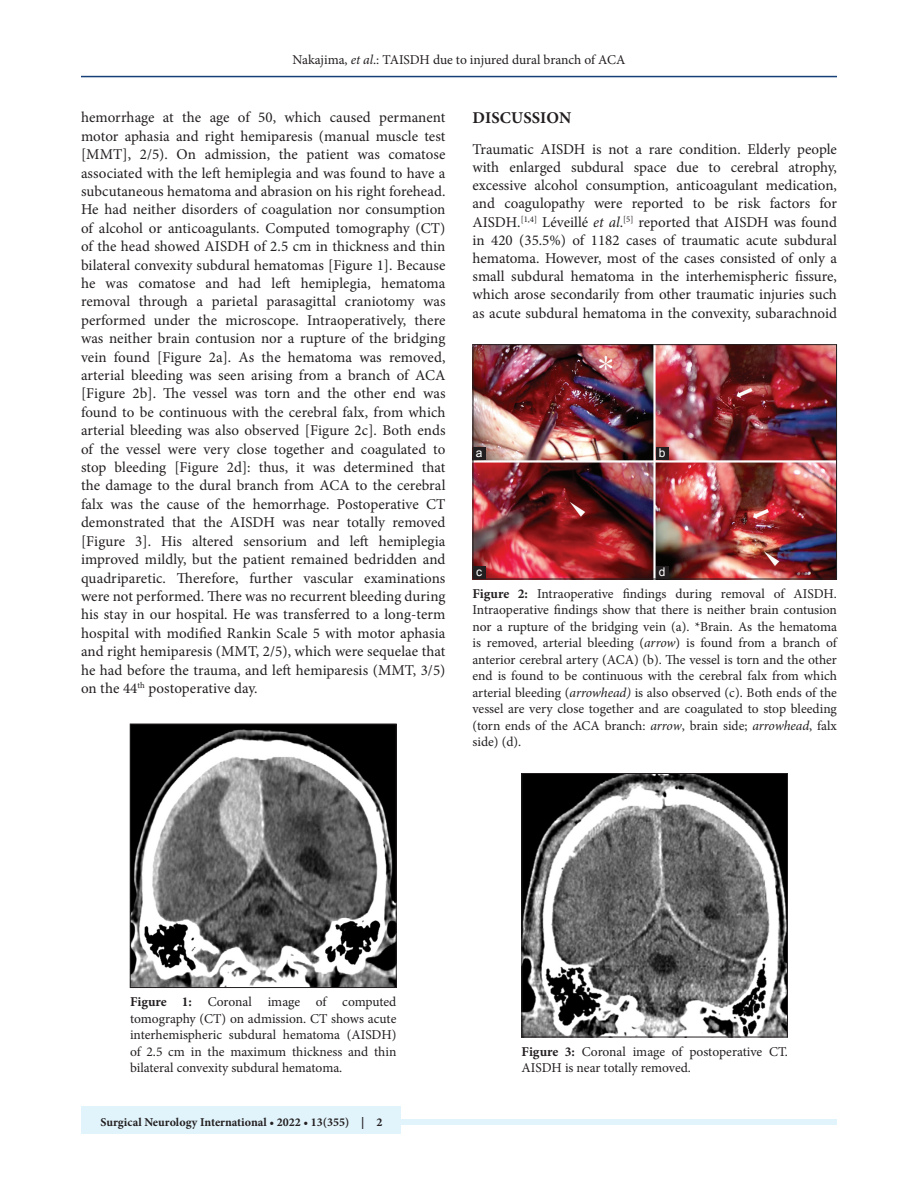
<style>
.page{position:relative;width:918px;height:1188px;background:#fff}
.page>*{position:absolute;margin:0;border:0;box-sizing:border-box;transform-origin:0 0}
.t1{font:700 16.5px "Minion Pro";letter-spacing:.01em;color:#231f20}
.TX{font:15px/18.5px "Minion Pro";color:#231f20;text-align:justify}
.FGC{font:13.5px/16.5px "Minion Pro";letter-spacing:-.005em;color:#231f20;text-align:justify}
.JF{font:700 12px "Minion Pro";color:#231f20}
.LABEL{font:12px "Arial";color:#fff}
.s1{font-style:italic}
.s2{font-weight:700}
</style>
<div class="page">
<img style="left:524px;top:775px;width:262px;height:260px">
<div style="left:522px;top:773px;width:266px;height:264px;border:1px solid #231f20"></div>
<img style="left:132px;top:726px;width:262px;height:260px">
<div style="left:130px;top:724px;width:266px;height:264px;border:1px solid #231f20"></div>
<hr style="left:81px;top:76px;width:756px;height:1px;background:#164077">
<div style="left:81px;top:1119px;width:756px;height:6px;background:#e1f4fc"></div>
<div style="left:81px;top:1106px;width:319px;height:28px;background:#e1f4fc"></div>
<img style="left:475px;top:346px;width:360px;height:231px">
<div style="left:473px;top:344px;width:364px;height:235px;border:1px solid #231f20"></div>
<div style="left:473px;top:447px;width:13px;height:13px;background:#231f20"></div>
<div style="left:656px;top:448px;width:13px;height:12px;background:#231f20"></div>
<div style="left:656px;top:566px;width:13px;height:13px;background:#231f20"></div>
<div style="left:473px;top:566px;width:13px;height:13px;background:#231f20"></div>
<p class="FGC" style="left:293px;top:51px;width:334px">Nakajima, <span class="s1">et al</span>.: TAISDH due to injured dural branch of ACA</p>
<p class="TX" style="left:81px;top:108px;width:366px">hemorrhage at the age of 50, which caused permanent motor aphasia and right hemiparesis (manual muscle test [MMT], 2/5). On admission, the patient was comatose associated with the left hemiplegia and was found to have a subcutaneous hematoma and abrasion on his right forehead.<br>He had neither disorders of coagulation nor consumption of alcohol or anticoagulants. Computed tomography (CT) of the head showed AISDH of 2.5 cm in thickness and thin bilateral convexity subdural hematomas [Figure 1]. Because he was comatose and had left hemiplegia, hematoma removal through a parietal parasagittal craniotomy was performed under the microscope. Intraoperatively, there was neither brain contusion nor a rupture of the bridging vein found [Figure 2a]. As the hematoma was removed, arterial bleeding was seen arising from a branch of ACA [Figure 2b]. The vessel was torn and the other end was found to be continuous with the cerebral falx, from which arterial bleeding was also observed [Figure 2c]. Both ends of the vessel were very close together and coagulated to stop bleeding [Figure 2d]: thus, it was determined that the damage to the dural branch from ACA to the cerebral falx was the cause of the hemorrhage. Postoperative CT demonstrated that the AISDH was near totally removed [Figure 3]. His altered sensorium and left hemiplegia improved mildly, but the patient remained bedridden and quadriparetic. Therefore, further vascular examinations were not performed. There was no recurrent bleeding during his stay in our hospital. He was transferred to a long-term hospital with modified Rankin Scale 5 with motor aphasia and right hemiparesis (MMT, 2/5), which were sequelae that he had before the trauma, and left hemiparesis (MMT, 3/5) on the 44<sup>th</sup> postoperative day.</p>
<h1 class="t1" style="left:473px;top:106px;width:100px">DISCUSSION</h1>
<p class="TX" style="left:472px;top:140px;width:366px">Traumatic AISDH is not a rare condition. Elderly people with enlarged subdural space due to cerebral atrophy, excessive alcohol consumption, anticoagulant medication, and coagulopathy were reported to be risk factors for AISDH.<sup>[1,4]</sup> Léveillé <span class="s1">et al</span>.<sup>[5]</sup> reported that AISDH was found in 420 (35.5%) of 1182 cases of traumatic acute subdural hematoma. However, most of the cases consisted of only a small subdural hematoma in the interhemispheric fissure, which arose secondarily from other traumatic injuries such as acute subdural hematoma in the convexity, subarachnoid</p>
<p class="LABEL" style="left:476px;top:445px;width:8px">a</p>
<p class="LABEL" style="left:659px;top:445px;width:8px">b</p>
<p class="LABEL" style="left:476px;top:564px;width:7px">c</p>
<p class="LABEL" style="left:659px;top:563px;width:8px">d</p>
<p class="FGC" style="left:472px;top:585px;width:366px"><span class="s2">Figure 2:</span> Intraoperative findings during removal of AISDH.<br>Intraoperative findings show that there is neither brain contusion nor a rupture of the bridging vein (a). *Brain. As the hematoma is removed, arterial bleeding (<span class="s1">arrow</span>) is found from a branch of anterior cerebral artery (ACA) (b). The vessel is torn and the other end is found to be continuous with the cerebral falx from which arterial bleeding (<span class="s1">arrowhead)</span> is also observed (c). Both ends of the vessel are very close together and are coagulated to stop bleeding (torn ends of the ACA branch: <span class="s1">arrow</span>, brain side; <span class="s1">arrowhead</span>, falx side) (d).</p>
<p class="FGC" style="left:130px;top:994px;width:268px"><span class="s2">Figure 1:</span> Coronal image of computed tomography (CT) on admission. CT shows acute interhemispheric subdural hematoma (AISDH) of 2.5 cm in the maximum thickness and thin bilateral convexity subdural hematoma.</p>
<p class="JF" style="left:100px;top:1113px;width:284px">Surgical Neurology International • 2022 • 13(355) | 2</p>
<p class="FGC" style="left:522px;top:1043px;width:268px"><span class="s2">Figure 3:</span> Coronal image of postoperative CT.<br>AISDH is near totally removed.</p>
</div>
